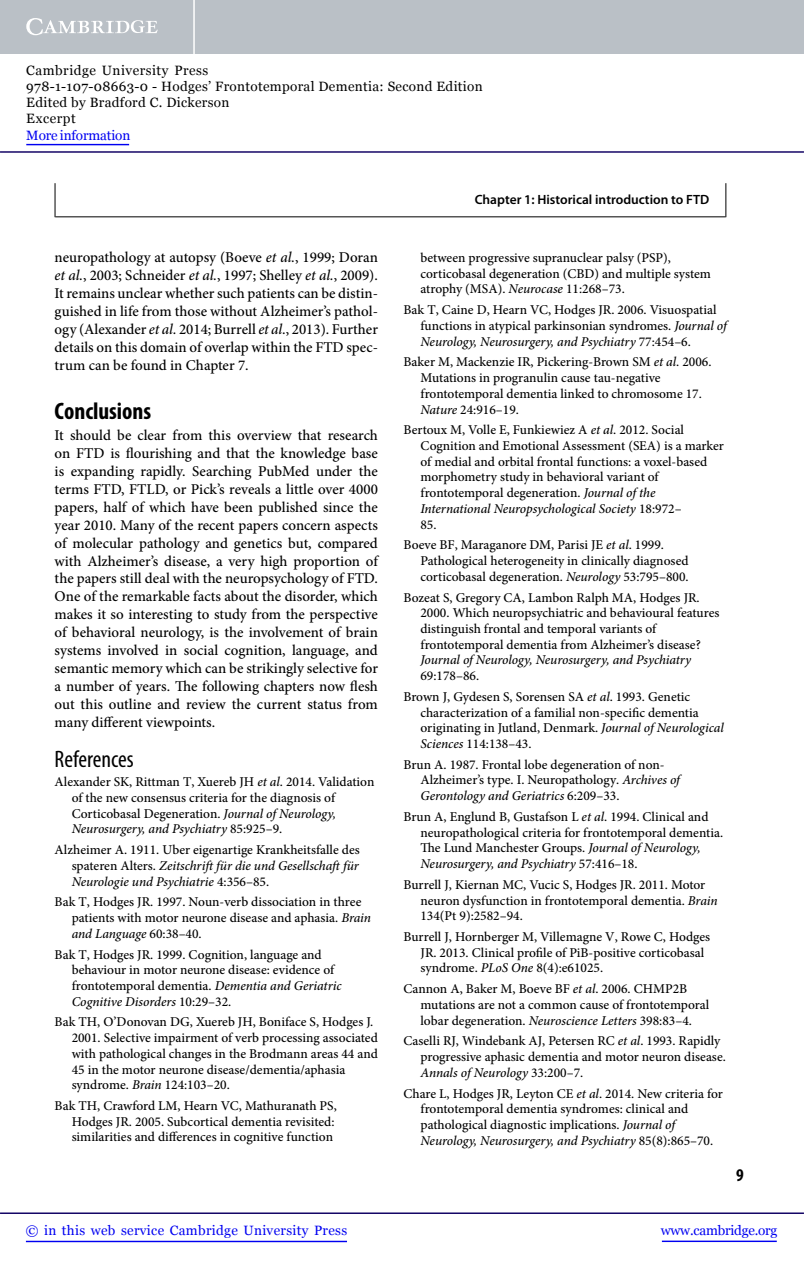
<style>
.page{position:relative;width:804px;height:1264px;background:#fff}
.page>*{position:absolute;margin:0;border:0;box-sizing:border-box;transform-origin:0 0}
.t1{font:700 condensed 23.85px "Myriad Pro";color:#000}
.t2{font:condensed 23.85px "Myriad Pro";color:#000}
.t3{font:700 condensed 18px "Myriad Pro";color:#000}
.t4{font:500 15px/18px "Minion Pro";color:#000;text-align:justify}
.t5{font:500 13.5px/15.8px "Minion Pro";color:#000}
.t6{font:13.5px/16.2px "Georgia";letter-spacing:.025em;color:#000}
.t7{font:italic 500 13.5px/15.8px "Minion Pro";letter-spacing:-.005em;color:#000}
.t8{font:13.5px "Georgia";letter-spacing:.025em;color:#0000f1}
.t9{font:600 13.5px "Myriad Pro";color:#000}
.t10{font:13.5px "Georgia";letter-spacing:-.015em;color:#0000f1}
.t11{font:13.5px "Georgia";letter-spacing:-.01em;color:#0000f1}
.s1{font-style:italic}
.s2{font-style:normal}
</style>
<div class="page">
<hr style="left:55px;top:183px;width:1px;height:34px;background:#000">
<hr style="left:55px;top:216px;width:670px;height:1px;background:#000">
<hr style="left:725px;top:183px;width:1px;height:34px;background:#000">
<div style="left:0;top:0;width:804px;height:54px;background:#bac0c6"></div>
<svg style="left:26px;top:18px;width:132px;height:17px"></svg>
<hr style="left:193px;top:0;width:2px;height:54px;background:#fff">
<hr style="left:0;top:151px;width:804px;height:2px;background:#150666">
<hr style="left:662px;top:1240px;width:114px;height:2px;background:#0000f1">
<hr style="left:0;top:1212px;width:804px;height:1px;background:#150666">
<hr style="left:26px;top:1240px;width:321px;height:2px;background:#0000f1">
<hr style="left:26px;top:144px;width:103px;height:1px;background:#0000f1">
<p class="t6" style="left:26px;top:62px;width:458px">Cambridge University Press<br>978-1-107-08663-0 - Hodges’ Frontotemporal Dementia: Second Edition Edited by Bradford C. Dickerson<br>Excerpt</p>
<p class="t11" style="left:26px;top:127px;width:105px">More information</p>
<p class="t4" style="left:55px;top:249px;width:325px">neuropathology at autopsy (Boeve <span class="s1">et al.</span>, 1999; Doran <span class="s1">et al.</span>, 2003; Schneider <span class="s1">et al.</span>, 1997; Shelley <span class="s1">et al.</span>, 2009).<br>It remains unclear whether such patients can be distin&shy;guished in life from those without Alzheimer’s pathol&shy;ogy (Alexander <span class="s1">et al.</span> 2014; Burrell <span class="s1">et al.</span>, 2013). Further details on this domain of overlap within the FTD spec&shy;trum can be found in Chapter 7.</p>
<h1 class="t1" style="left:55px;top:402px;width:98px">Conclusions</h1>
<p class="t4" style="left:55px;top:427px;width:325px">It should be clear from this overview that research on FTD is flourishing and that the knowledge base is expanding rapidly. Searching PubMed under the terms FTD, FTLD, or Pick’s reveals a little over 4000 papers, half of which have been published since the year 2010. Many of the recent papers concern aspects of molecular pathology and genetics but, compared with Alzheimer’s disease, a very high proportion of the papers still deal with the neuropsychology of FTD.<br>One of the remarkable facts about the disorder, which makes it so interesting to study from the perspective of behavioral neurology, is the involvement of brain systems involved in social cognition, language, and semantic memory which can be strikingly selective for a number of years. The following chapters now flesh out this outline and review the current status from many different viewpoints.</p>
<h1 class="t2" style="left:55px;top:750px;width:81px">References</h1>
<p class="t5" style="left:72px;top:775px;width:304px;text-indent:-17px">Alexander SK, Rittman T, Xuereb JH <span class="s1">et al</span>. 2014. Validation of the new consensus criteria for the diagnosis of Corticobasal Degeneration. <span class="s1">Journal of Neurology, Neurosurgery, and Psychiatry</span> 85:925–9.</p>
<p class="t5" style="left:55px;top:843px;width:306px;text-align:right">Alzheimer A. 1911. Uber eigenartige Krankheitsfalle des spateren Alters. <span class="s1">Zeitschriftfur die und Gesellschaftfu r¨</span></p>
<p class="t7" style="left:72px;top:858px;width:199px;text-indent:149px">¨<br>Neurologie und Psychiatrie <span class="s2">4:356–85.</span></p>
<p class="t5" style="left:72px;top:895px;width:301px;text-indent:-17px">Bak T, Hodges JR. 1997. Noun-verb dissociation in three patients with motor neurone disease and aphasia. <span class="s1">Brain and Language</span> 60:38–40.</p>
<p class="t5" style="left:72px;top:947px;width:271px;text-indent:-17px">Bak T, Hodges JR. 1999. Cognition, language and behaviour in motor neurone disease: evidence of frontotemporal dementia. <span class="s1">Dementia and Geriatric Cognitive Disorders</span> 10:29–32.</p>
<p class="t5" style="left:72px;top:1015px;width:308px;text-indent:-17px">Bak TH, O’Donovan DG, Xuereb JH, Boniface S, Hodges J.<br>2001. Selective impairment of verb processing associated with pathological changes in the Brodmann areas 44 and 45 in the motor neurone disease/dementia/aphasia syndrome. <span class="s1">Brain</span> 124:103–20.</p>
<p class="t5" style="left:72px;top:1099px;width:267px;text-indent:-17px">Bak TH, Crawford LM, Hearn VC, Mathuranath PS,<br>Hodges JR. 2005. Subcortical dementia revisited: similarities and differences in cognitive function</p>
<p class="t9" style="left:474px;top:194px;width:236px">Chapter 1: Historical introduction to FTD</p>
<p class="t5" style="left:420px;top:251px;width:292px">between progressive supranuclear palsy (PSP), corticobasal degeneration (CBD) and multiple system atrophy (MSA). <span class="s1">Neurocase</span> 11:268–73.</p>
<p class="t5" style="left:420px;top:303px;width:308px;text-indent:-17px">Bak T, Caine D, Hearn VC, Hodges JR. 2006. Visuospatial functions in atypical parkinsonian syndromes. <span class="s1">Journal of<br>Neurology, Neurosurgery, and Psychiatry</span> 77:454–6.</p>
<p class="t5" style="left:420px;top:355px;width:292px;text-indent:-17px">Baker M, Mackenzie IR, Pickering-Brown SM <span class="s1">et al</span>. 2006.<br>Mutations in progranulin cause tau-negative frontotemporal dementia linked to chromosome 17.<br><span class="s1">Nature</span> 24:916–19.</p>
<p class="t5" style="left:420px;top:423px;width:305px;text-indent:-17px">Bertoux M, Volle E, Funkiewiez A <span class="s1">et al</span>. 2012. Social Cognition and Emotional Assessment (SEA) is a marker of medial and orbital frontal functions: a voxel-based morphometry study in behavioral variant of frontotemporal degeneration. <span class="s1">Journal of the International Neuropsychological Society</span> 18:972–<br>85.</p>
<p class="t5" style="left:420px;top:538px;width:270px;text-indent:-17px">Boeve BF, Maraganore DM, Parisi JE <span class="s1">et al</span>. 1999.<br>Pathological heterogeneity in clinically diagnosed corticobasal degeneration. <span class="s1">Neurology</span> 53:795–800.</p>
<p class="t5" style="left:420px;top:590px;width:300px;text-indent:-17px">Bozeat S, Gregory CA, Lambon Ralph MA, Hodges JR.<br>2000. Which neuropsychiatric and behavioural features distinguish frontal and temporal variants of frontotemporal dementia from Alzheimer’s disease?</p>
<p class="t7" style="left:420px;top:653px;width:272px">Journal of Neurology, Neurosurgery, and Psychiatry</p>
<p class="t5" style="left:403px;top:666px;width:288px;line-height:20.9px;text-indent:17px">69:178–86.<br>Brown J, Gydesen S, Sorensen SA <span class="s1">et al</span>. 1993. Genetic</p>
<p class="t5" style="left:420px;top:705px;width:305px">characterization of a familial non-specific dementia originating in Jutland, Denmark. <span class="s1">Journal of Neurological<br>Sciences</span> 114:138–43.</p>
<p class="t5" style="left:420px;top:757px;width:261px;text-indent:-17px">Brun A. 1987. Frontal lobe degeneration of non-<br>Alzheimer’s type. I. Neuropathology. <span class="s1">Archives of<br>Gerontology and Geriatrics</span> 6:209–33.</p>
<p class="t5" style="left:420px;top:810px;width:304px;text-indent:-17px">Brun A, Englund B, Gustafson L <span class="s1">et al</span>. 1994. Clinical and neuropathological criteria for frontotemporal dementia.<br>The Lund Manchester Groups. <span class="s1">Journal of Neurology, Neurosurgery, and Psychiatry</span> 57:416–18.</p>
<p class="t5" style="left:420px;top:877px;width:298px;text-indent:-17px">Burrell J, Kiernan MC, Vucic S, Hodges JR. 2011. Motor neuron dysfunction in frontotemporal dementia. <span class="s1">Brain<br></span>134(Pt 9):2582–94.</p>
<p class="t5" style="left:420px;top:930px;width:291px;text-indent:-17px">Burrell J, Hornberger M, Villemagne V, Rowe C, Hodges<br>JR. 2013. Clinical profile of PiB-positive corticobasal syndrome. <span class="s1">PLoS One</span> 8(4):e61025.</p>
<p class="t5" style="left:420px;top:982px;width:290px;text-indent:-17px">Cannon A, Baker M, Boeve BF <span class="s1">et al</span>. 2006. CHMP2B mutations are not a common cause of frontotemporal lobar degeneration. <span class="s1">Neuroscience Letters</span> 398:83–4.</p>
<p class="t5" style="left:420px;top:1034px;width:307px;text-indent:-17px">Caselli RJ, Windebank AJ, Petersen RC <span class="s1">et al</span>. 1993. Rapidly progressive aphasic dementia and motor neuron disease.<br><span class="s1">Annals of Neurology</span> 33:200–7.</p>
<p class="t5" style="left:420px;top:1086px;width:304px;text-indent:-17px">Chare L, Hodges JR, Leyton CE <span class="s1">et al</span>. 2014. New criteria for frontotemporal dementia syndromes: clinical and pathological diagnostic implications. <span class="s1">Journal of Neurology, Neurosurgery, and Psychiatry</span> 85(8):865–70.</p>
<h2 class="t3" style="left:736px;top:1168px;width:9px">9</h2>
<p class="t8" style="left:26px;top:1222px;width:323px">© in this web service Cambridge University Press</p>
<p class="t10" style="left:661px;top:1222px;width:118px">www.cambridge.org</p>
</div>
